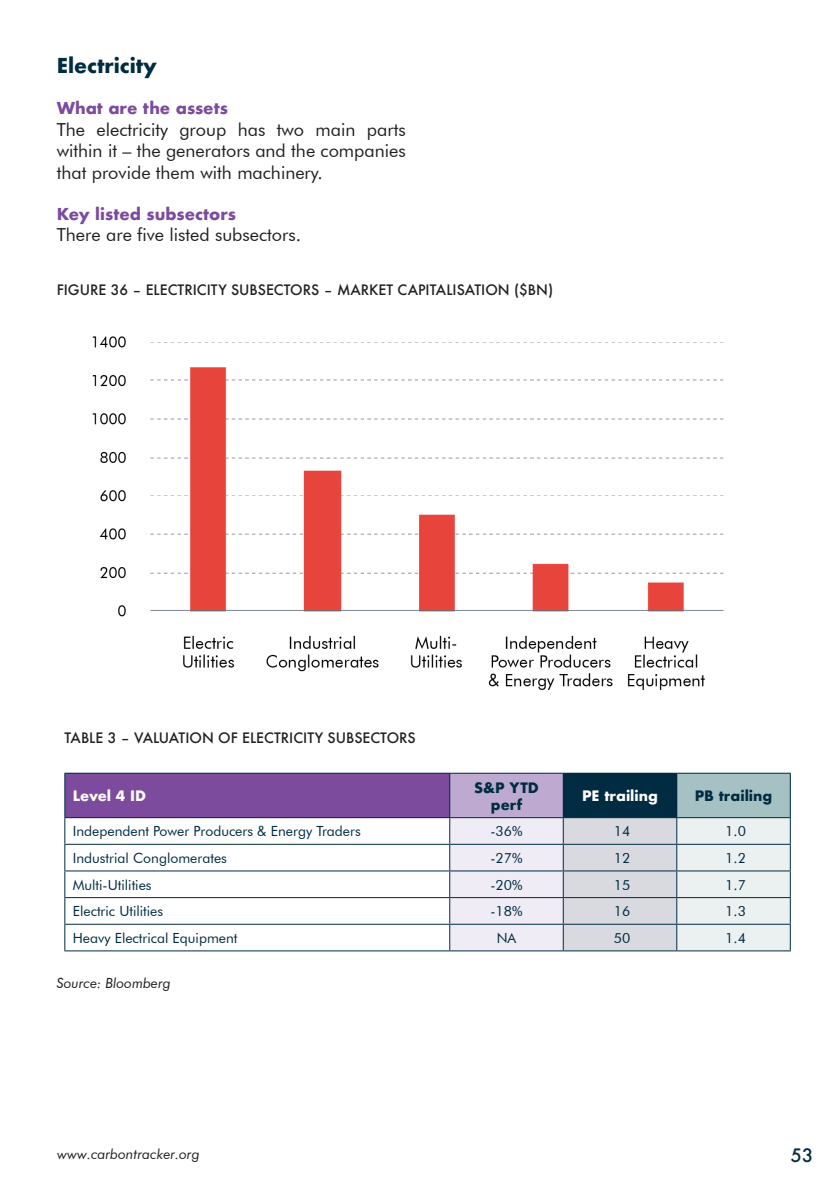
<style>
.page{position:relative;width:840px;height:1191px;background:#fff}
.page>*{position:absolute;margin:0;border:0;box-sizing:border-box;transform-origin:0 0}
.Subtitle_1{font:700 20px "Futura";color:#002b41}
.Body{font:18px/21.6px "Futura BT";color:#231f20;text-align:justify}
.t1{font:500 18px "Futura";color:#002b41}
.Subtitle_2{font:700 16px "Futura";color:#7c4b9d}
.Body-2{font:14px "Futura BT";color:#002b41}
.t2{font:500 14px "Futura";color:#231f20}
.Footnote{font:italic 14px "Futura BT";color:#231f20}
.Body-3{font:700 14px/16.8px "Futura";color:#002b41;text-align:center}
.Body-4{font:700 14px "Futura";color:#fff}
</style>
<div class="page">
<img style="left:92px;top:336px;width:632px;height:354px">
<div style="left:65px;top:773px;width:384px;height:44px;background:#7c4b9d"></div>
<div style="left:449px;top:773px;width:114px;height:44px;background:#beaad1"></div>
<div style="left:563px;top:773px;width:113px;height:44px;background:#002b41"></div>
<div style="left:676px;top:773px;width:113px;height:44px;background:#a5c1c3"></div>
<hr style="left:64px;top:772px;width:385px;height:1px;background:#002b41">
<hr style="left:64px;top:773px;width:1px;height:44px;background:#002b41">
<hr style="left:449px;top:772px;width:114px;height:1px;background:#002b41">
<hr style="left:449px;top:773px;width:1px;height:44px;background:#002b41">
<hr style="left:563px;top:772px;width:113px;height:1px;background:#002b41">
<hr style="left:562px;top:773px;width:1px;height:44px;background:#002b41">
<hr style="left:676px;top:772px;width:114px;height:1px;background:#002b41">
<hr style="left:676px;top:773px;width:1px;height:44px;background:#002b41">
<hr style="left:789px;top:773px;width:1px;height:44px;background:#002b41">
<hr style="left:64px;top:817px;width:385px;height:1px;background:#002b41">
<hr style="left:64px;top:843px;width:385px;height:1px;background:#002b41">
<hr style="left:64px;top:870px;width:385px;height:1px;background:#002b41">
<hr style="left:64px;top:897px;width:385px;height:1px;background:#002b41">
<hr style="left:64px;top:923px;width:385px;height:1px;background:#002b41">
<svg style="left:64px;top:818px;width:1px;height:132px"></svg>
<svg style="left:449px;top:817px;width:341px;height:133px;background:#d8dce2"></svg>
<hr style="left:64px;top:950px;width:385px;height:1px;background:#002b41">
<hr style="left:449px;top:950px;width:114px;height:1px;background:#002b41">
<hr style="left:563px;top:950px;width:113px;height:1px;background:#002b41">
<hr style="left:676px;top:950px;width:114px;height:1px;background:#002b41">
<p class="Subtitle_1" style="left:57px;top:51px;width:102px">Electricity</p>
<p class="Subtitle_2" style="left:57px;top:97px;width:173px">What are the assets</p>
<p class="Body" style="left:57px;top:118px;width:350px">The electricity group has two main parts within it – the generators and the companies that provide them with machinery.</p>
<p class="Subtitle_2" style="left:57px;top:202px;width:180px">Key listed subsectors</p>
<p class="Body" style="left:57px;top:224px;width:246px">There are five listed subsectors.</p>
<p class="t2" style="left:57px;top:280px;width:497px">FIGURE 36 – ELECTRICITY SUBSECTORS – MARKET CAPITALISATION ($BN)</p>
<p class="t2" style="left:64px;top:728px;width:352px">TABLE 3 – VALUATION OF ELECTRICITY SUBSECTORS</p>
<p class="Body-4" style="left:73px;top:786px;width:75px">Level 4 ID</p>
<p class="Body-3" style="left:474px;top:779px;width:66px">S&amp;P YTD perf</p>
<p class="Body-4" style="left:581px;top:786px;width:77px">PE trailing</p>
<p class="Body-3" style="left:694px;top:787px;width:79px">PB trailing</p>
<p class="Body-2" style="left:73px;top:823px;width:289px">Independent Power Producers &amp; Energy Traders</p>
<p class="Body-2" style="left:490px;top:823px;width:34px">-36%</p>
<p class="Body-2" style="left:613px;top:823px;width:18px">14</p>
<p class="Body-2" style="left:724px;top:823px;width:22px">1.0</p>
<p class="Body-2" style="left:73px;top:849px;width:155px">Industrial Conglomerates</p>
<p class="Body-2" style="left:490px;top:849px;width:34px">-27%</p>
<p class="Body-2" style="left:613px;top:849px;width:18px">12</p>
<p class="Body-2" style="left:724px;top:849px;width:22px">1.2</p>
<p class="Body-2" style="left:73px;top:876px;width:80px">Multi-Utilities</p>
<p class="Body-2" style="left:490px;top:876px;width:34px">-20%</p>
<p class="Body-2" style="left:613px;top:876px;width:18px">15</p>
<p class="Body-2" style="left:724px;top:876px;width:22px">1.7</p>
<p class="Body-2" style="left:73px;top:902px;width:92px">Electric Utilities</p>
<p class="Body-2" style="left:490px;top:902px;width:34px">-18%</p>
<p class="Body-2" style="left:613px;top:902px;width:18px">16</p>
<p class="Body-2" style="left:724px;top:902px;width:22px">1.3</p>
<p class="Body-2" style="left:73px;top:929px;width:166px">Heavy Electrical Equipment</p>
<p class="Body-2" style="left:496px;top:929px;width:21px">NA</p>
<p class="Body-2" style="left:613px;top:929px;width:18px">50</p>
<p class="Body-2" style="left:724px;top:929px;width:22px">1.4</p>
<p class="Footnote" style="left:57px;top:974px;width:115px">Source: Bloomberg</p>
<p class="Footnote" style="left:57px;top:1145px;width:144px">www.carbontracker.org</p>
<p class="t1" style="left:790px;top:1142px;width:24px">53</p>
</div>
